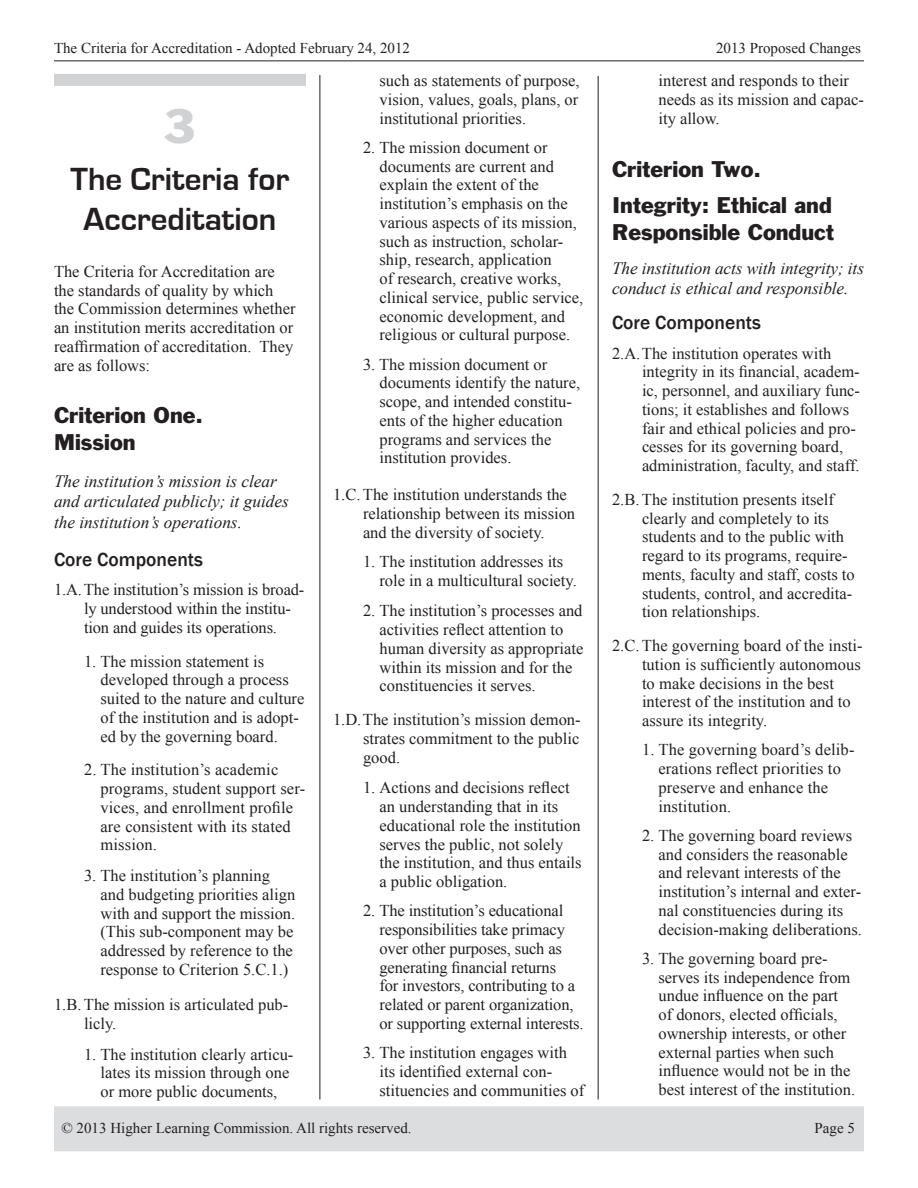
<style>
.page{position:relative;width:918px;height:1188px;background:#fff}
.page>*{position:absolute;margin:0;border:0;box-sizing:border-box;transform-origin:0 0}
.Section_heads{font:45px "Franklin Gothic";color:#d1d2d4}
.t1{font:700 33px/39.6px "Eurostile";color:#231f20;text-align:center}
.Criterion_Head{font:21px/27px "Franklin Gothic";color:#231f20}
.Core_Components{font:500 19.5px "Franklin Gothic";color:#231f20}
.Criterion_Main{font:italic 17.25px/20.2px "Times New Roman";color:#231f20}
.Bullet_1{font:16.5px/18.8px "Times New Roman";color:#231f20}
.Criteria_numbered{font:16.5px/18.8px "Times New Roman";color:#231f20}
.Intro_text{font:16.5px/18.8px "Times New Roman";color:#231f20}
.t2{font:15px "Times New Roman";color:#231f20}
</style>
<div class="page">
<hr style="left:320px;top:75px;width:1px;height:1025px;background:#231f20">
<hr style="left:598px;top:76px;width:1px;height:1024px;background:#231f20">
<div style="left:54px;top:1106px;width:810px;height:45px;background:#dcdddf"></div>
<hr style="left:54px;top:61px;width:810px;height:1px;background:#231f20">
<div style="left:54px;top:74px;width:252px;height:12px;background:#d1d2d4"></div>
<p class="t2" style="left:54px;top:38px;width:358px">The Criteria for Accreditation - Adopted February 24, 2012</p>
<p class="t2" style="left:716px;top:38px;width:146px">2013 Proposed Changes</p>
<p class="Bullet_1" style="left:380px;top:71px;width:202px;text-align:justify">such as statements of purpose, vision, values, goals, plans, or institutional priorities.</p>
<p class="Bullet_1" style="left:380px;top:138px;width:205px;text-indent:-16px">2. The mission document or documents are current and explain the extent of the institution’s emphasis on the various aspects of its mission, such as instruction, scholar&shy;ship, research, application<br>of research, creative works, clinical service, public service, economic development, and religious or cultural purpose.</p>
<p class="Bullet_1" style="left:380px;top:354px;width:202px;text-indent:-16px">3. The mission document or documents identify the nature, scope, and intended constitu&shy;ents of the higher education programs and services the institution provides.</p>
<p class="Criteria_numbered" style="left:363px;top:485px;width:214px;text-indent:-30px">1.C.The institution understands the relationship between its mission and the diversity of society.</p>
<p class="Bullet_1" style="left:380px;top:552px;width:199px;text-indent:-16px">1. The institution addresses its role in a multicultural society.</p>
<p class="Bullet_1" style="left:380px;top:601px;width:205px;text-indent:-16px">2. The institution’s processes and activities reflect attention to human diversity as appropriate within its mission and for the constituencies it serves.</p>
<p class="Criteria_numbered" style="left:363px;top:710px;width:219px;text-align:justify;text-indent:-30px">1.D.The institution’s mission demon&shy;strates commitment to the public good.</p>
<p class="Bullet_1" style="left:380px;top:778px;width:204px;text-indent:-16px">1. Actions and decisions reflect an understanding that in its educational role the institution serves the public, not solely the institution, and thus entails a public obligation.</p>
<p class="Bullet_1" style="left:380px;top:901px;width:206px;text-indent:-16px">2. The institution’s educational responsibilities take primacy over other purposes, such as generating financial returns<br>for investors, contributing to a related or parent organization, or supporting external interests.</p>
<p class="Bullet_1" style="left:380px;top:1043px;width:206px;text-indent:-16px">3. The institution engages with its identified external con&shy;stituencies and communities of</p>
<p class="Bullet_1" style="left:658px;top:71px;width:207px">interest and responds to their needs as its mission and capac&shy;ity allow.</p>
<p class="Criterion_Head" style="left:612px;top:155px;width:151px">Criterion Two.</p>
<p class="Criterion_Head" style="left:612px;top:191px;width:224px">Integrity: Ethical and<br>Responsible Conduct</p>
<p class="Criterion_Main" style="left:612px;top:257px;width:254px">The institution acts with integrity; its conduct is ethical and responsible.</p>
<p class="Core_Components" style="left:612px;top:311px;width:151px">Core Components</p>
<p class="Criteria_numbered" style="left:642px;top:343px;width:220px;text-indent:-30px">2.A.The institution operates with integrity in its financial, academ&shy;ic, personnel, and auxiliary func&shy;tions; it establishes and follows fair and ethical policies and pro&shy;cesses for its governing board, administration, faculty, and staff.</p>
<p class="Criteria_numbered" style="left:642px;top:490px;width:214px;text-indent:-30px">2.B.The institution presents itself clearly and completely to its students and to the public with regard to its programs, require&shy;ments, faculty and staff, costs to students, control, and accredita&shy;tion relationships.</p>
<p class="Criteria_numbered" style="left:642px;top:636px;width:222px;text-indent:-30px">2.C.The governing board of the insti&shy;tution is sufficiently autonomous to make decisions in the best interest of the institution and to assure its integrity.</p>
<p class="Bullet_1" style="left:658px;top:740px;width:197px;text-indent:-16px">1. The governing board’s delib&shy;erations reflect priorities to preserve and enhance the institution.</p>
<p class="Bullet_1" style="left:658px;top:826px;width:205px;text-indent:-16px">2. The governing board reviews and considers the reasonable and relevant interests of the institution’s internal and exter&shy;nal constituencies during its decision-making deliberations.</p>
<p class="Bullet_1" style="left:658px;top:949px;width:198px;text-indent:-16px">3. The governing board pre&shy;serves its independence from undue influence on the part of donors, elected officials, ownership interests, or other external parties when such influence would not be in the best interest of the institution.</p>
<p class="Section_heads" style="left:164px;top:97px;width:34px">3</p>
<p class="t1" style="left:71px;top:160px;width:220px">The Criteria for<br>Accreditation</p>
<p class="Intro_text" style="left:54px;top:262px;width:243px">The Criteria for Accreditation are the standards of quality by which the Commission determines whether an institution merits accreditation or reaffirmation of accreditation. They are as follows:</p>
<p class="Criterion_Head" style="left:54px;top:402px;width:151px">Criterion One.<br>Mission</p>
<p class="Criterion_Main" style="left:54px;top:471px;width:236px">The institution’s mission is clear and articulated publicly; it guides the institution’s operations.</p>
<p class="Core_Components" style="left:54px;top:547px;width:151px">Core Components</p>
<p class="Criteria_numbered" style="left:84px;top:580px;width:222px;text-indent:-30px">1.A.The institution’s mission is broad&shy;ly understood within the institu&shy;tion and guides its operations.</p>
<p class="Bullet_1" style="left:100px;top:651px;width:205px;text-indent:-16px">1. The mission statement is developed through a process suited to the nature and culture of the institution and is adopt&shy;ed by the governing board.</p>
<p class="Bullet_1" style="left:100px;top:760px;width:206px;text-indent:-16px">2. The institution’s academic programs, student support ser&shy;vices, and enrollment profile are consistent with its stated mission.</p>
<p class="Bullet_1" style="left:100px;top:866px;width:196px;text-indent:-16px">3. The institution’s planning and budgeting priorities align with and support the mission. (This sub-component may be addressed by reference to the response to Criterion 5.C.1.)</p>
<p class="Criteria_numbered" style="left:84px;top:995px;width:206px;text-indent:-30px">1.B.The mission is articulated pub&shy;licly.</p>
<p class="Bullet_1" style="left:100px;top:1044px;width:194px;text-indent:-16px">1. The institution clearly articu&shy;lates its mission through one or more public documents,</p>
<p class="t2" style="left:62px;top:1118px;width:352px">© 2013 Higher Learning Commission. All rights reserved.</p>
<p class="t2" style="left:815px;top:1118px;width:42px">Page 5</p>
</div>
